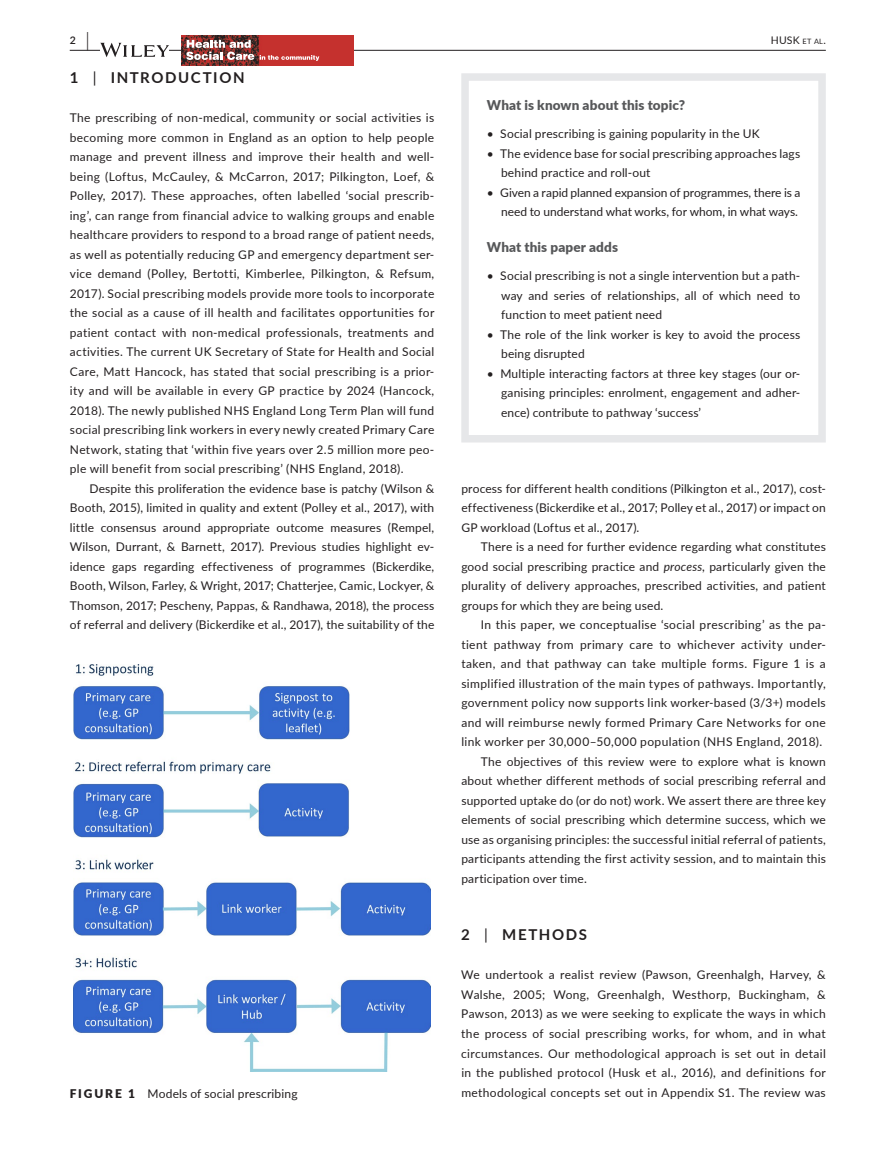
<style>
.page{position:relative;width:893px;height:1174px;background:#fff}
.page>*{position:absolute;margin:0;border:0;box-sizing:border-box;transform-origin:0 0}
.t1{font:700 15px "Lato";letter-spacing:.105em;color:#231f20}
.t2{font:900 13.5px "Lato";letter-spacing:.01em;color:#57585a}
.t3{font:12px/19.5px "Lato";letter-spacing:.015em;color:#231f20;text-align:justify}
.t4{font:12px "Lato";letter-spacing:.035em;color:#231f20}
.t5{font:12px/19.5px "Lato";letter-spacing:-.005em;color:#231f20;text-align:right}
.t6{font:10.5px "Lato";color:#231f20}
.t7{font:600 10.5px "Lato";color:#231f20}
.s1{font-size:19.5px}
.s2{font-size:7.35px}
.s3{font-weight:400}
.s4{font-style:italic}
.s5{font-weight:900}
</style>
<div class="page">
<hr style="left:70px;top:50px;width:756px;height:1px;background:#231f20">
<svg style="left:100px;top:43px;width:69px;height:14px"></svg>
<img style="left:181px;top:35px;width:173px;height:30px">
<svg style="left:186px;top:40px;width:68px;height:20px"></svg>
<svg style="left:260px;top:55px;width:59px;height:6px"></svg>
<div style="left:461px;top:73px;width:365px;height:369px;border:8px solid #e6e7e9"></div>
<img style="left:73px;top:665px;width:358px;height:406px">
<p class="t7" style="left:70px;top:33px;width:21px">2 <span class="s1">|</span></p>
<p class="t6" style="left:771px;top:33px;width:56px">HUSK <span class="s2">et al</span>.</p>
<p class="t1" style="left:70px;top:67px;width:176px">1 <span class="s3">|</span> INTRODUCTION</p>
<p class="t3" style="left:70px;top:107px;width:366px">The prescribing of non‐medical, community or social activities is becoming more common in England as an option to help people manage and prevent illness and improve their health and well‐ being (Loftus, McCauley, &amp; McCarron, 2017; Pilkington, Loef, &amp; Polley, 2017). These approaches, often labelled ‘social prescrib‐ ing’, can range from financial advice to walking groups and enable healthcare providers to respond to a broad range of patient needs, as well as potentially reducing GP and emergency department ser‐ vice demand (Polley, Bertotti, Kimberlee, Pilkington, &amp; Refsum, 2017). Social prescribing models provide more tools to incorporate the social as a cause of ill health and facilitates opportunities for patient contact with non‐medical professionals, treatments and activities. The current UK Secretary of State for Health and Social Care, Matt Hancock, has stated that social prescribing is a prior‐ ity and will be available in every GP practice by 2024 (Hancock, 2018). The newly published NHS England Long Term Plan will fund social prescribing link workers in every newly created Primary Care Network, stating that ‘within five years over 2.5 million more peo‐ ple will benefit from social prescribing’ (NHS England, 2018).</p>
<p class="t3" style="left:70px;top:478px;width:366px;text-indent:20px">Despite this proliferation the evidence base is patchy (Wilson &amp; Booth, 2015), limited in quality and extent (Polley et al., 2017), with little consensus around appropriate outcome measures (Rempel, Wilson, Durrant, &amp; Barnett, 2017). Previous studies highlight ev‐ idence gaps regarding effectiveness of programmes (Bickerdike, Booth, Wilson, Farley, &amp; Wright, 2017; Chatterjee, Camic, Lockyer, &amp; Thomson, 2017; Pescheny, Pappas, &amp; Randhawa, 2018), the process of referral and delivery (Bickerdike et al., 2017), the suitability of the</p>
<p class="t3" style="left:461px;top:478px;width:366px">process for different health conditions (Pilkington et al., 2017), cost‐ effectiveness (Bickerdike et al., 2017; Polley et al., 2017) or impact on GP workload (Loftus et al., 2017).</p>
<p class="t2" style="left:487px;top:95px;width:200px">What is known about this topic?</p>
<p class="t3" style="left:487px;top:124px;width:274px">• Social prescribing is gaining popularity in the UK</p>
<p class="t3" style="left:501px;top:143px;width:301px;text-indent:-14px">• The evidence base for social prescribing approaches lags behind practice and roll‐out</p>
<p class="t5" style="left:487px;top:182px;width:315px">• Given a rapid planned expansion of programmes, there is a need to understand what works, for whom, in what ways.</p>
<p class="t2" style="left:487px;top:237px;width:133px">What this paper adds</p>
<p class="t3" style="left:501px;top:266px;width:301px;text-indent:-14px">• Social prescribing is not a single intervention but a path‐ way and series of relationships, all of which need to function to meet patient need</p>
<p class="t3" style="left:501px;top:324px;width:301px;text-indent:-14px">• The role of the link worker is key to avoid the process being disrupted</p>
<p class="t3" style="left:501px;top:363px;width:301px;text-indent:-14px">• Multiple interacting factors at three key stages (our or‐ ganising principles: enrolment, engagement and adher‐ ence) contribute to pathway ‘success’</p>
<p class="t3" style="left:461px;top:536px;width:366px;text-indent:20px">There is a need for further evidence regarding what constitutes good social prescribing practice and <span class="s4">process</span>, particularly given the plurality of delivery approaches, prescribed activities, and patient groups for which they are being used.</p>
<p class="t3" style="left:481px;top:614px;width:346px">In this paper, we conceptualise ‘social prescribing’ as the pa‐</p>
<p class="t4" style="left:461px;top:636px;width:366px">tient pathway from primary care to whichever activity under‐</p>
<p class="t4" style="left:461px;top:655px;width:366px">taken, and that pathway can take multiple forms. Figure 1 is a</p>
<p class="t4" style="left:461px;top:675px;width:366px">simplified illustration of the main types of pathways. Importantly,</p>
<p class="t4" style="left:461px;top:694px;width:366px">government policy now supports link worker‐based (3/3+) models</p>
<p class="t4" style="left:461px;top:714px;width:366px">and will reimburse newly formed Primary Care Networks for one</p>
<p class="t4" style="left:461px;top:733px;width:362px">link worker per 30,000–50,000 population (NHS England, 2018).</p>
<p class="t3" style="left:481px;top:751px;width:346px">The objectives of this review were to explore what is known</p>
<p class="t3" style="left:461px;top:770px;width:366px">about whether different methods of social prescribing referral and</p>
<p class="t3" style="left:461px;top:790px;width:366px">supported uptake do (or do not) work. We assert there are three key</p>
<p class="t3" style="left:461px;top:809px;width:366px">elements of social prescribing which determine success, which we</p>
<p class="t3" style="left:461px;top:829px;width:366px">use as organising principles: the successful initial referral of patients,</p>
<p class="t3" style="left:461px;top:848px;width:366px">participants attending the first activity session, and to maintain this</p>
<p class="t3" style="left:461px;top:868px;width:127px">participation over time.</p>
<p class="t3" style="left:70px;top:1083px;width:229px"><span class="s5">FIGURE 1</span> Models of social prescribing</p>
<p class="t1" style="left:461px;top:924px;width:127px">2 <span class="s3">|</span> METHODS</p>
<p class="t3" style="left:461px;top:964px;width:366px">We undertook a realist review (Pawson, Greenhalgh, Harvey, &amp; Walshe, 2005; Wong, Greenhalgh, Westhorp, Buckingham, &amp; Pawson, 2013) as we were seeking to explicate the ways in which the process of social prescribing works, for whom, and in what circumstances. Our methodological approach is set out in detail in the published protocol (Husk et al., 2016), and definitions for methodological concepts set out in Appendix S1. The review was</p>
</div>
